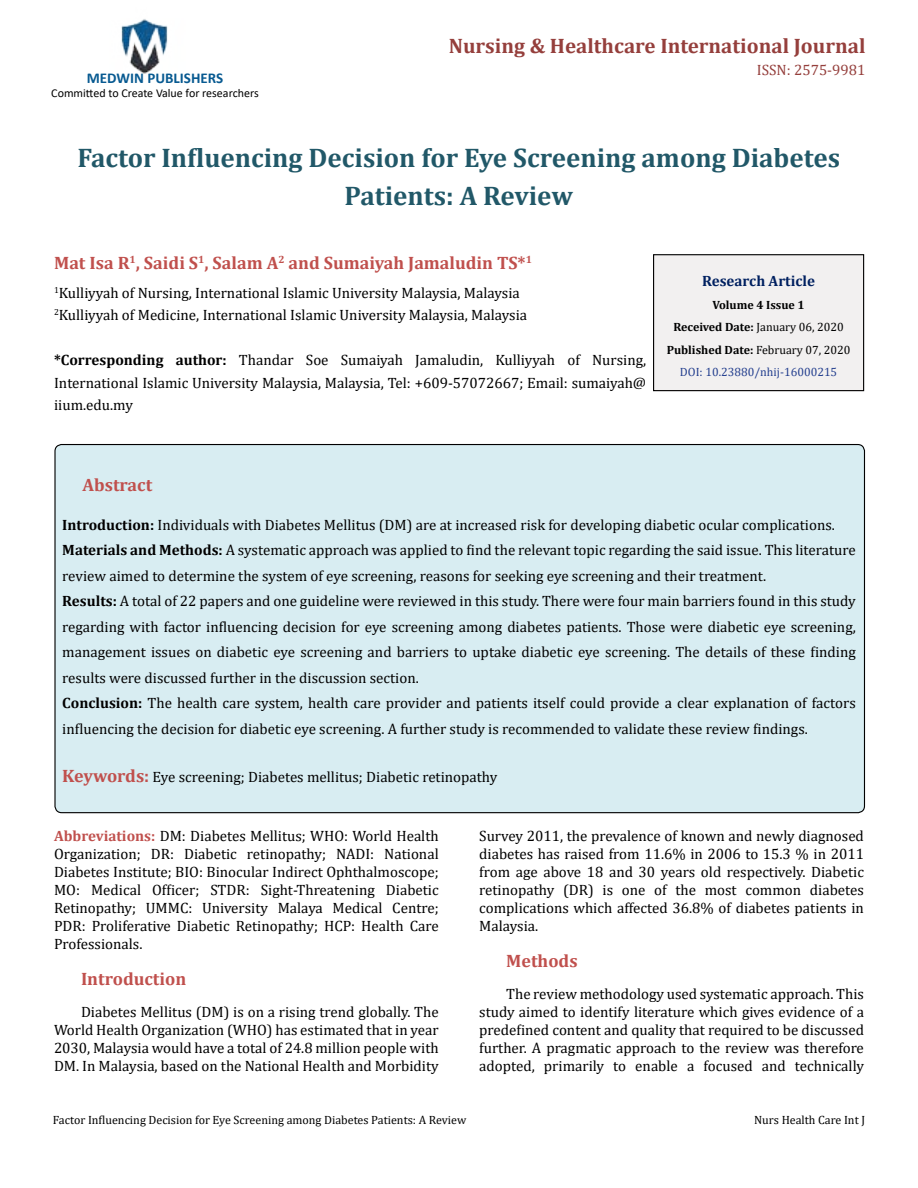
<style>
.page{position:relative;width:918px;height:1188px;background:#fff}
.page>*{position:absolute;margin:0;border:0;box-sizing:border-box;transform-origin:0 0}
.t1{font:700 27px/39px "Cambria";color:#215868;text-align:center}
.t2{font:700 21px "Cambria";color:#953f3c}
.t3{font:700 18px "Cambria";color:#c0504d}
.t4{font:15px/18px "Cambria";color:#010000;text-align:justify}
.t5{font:15px/18px "Cambria";color:#000;text-align:justify}
.t6{font:700 15px "Calibri";color:#085a91}
.t7{font:700 15px "Cambria";color:#002060}
.t8{font:15px "Cambria";color:#953f3c}
.t9{font:700 12px/22.5px "Cambria";color:#000;text-align:center}
.t10{font:12px "Cambria";color:#000}
.t11{font:12px "Calibri";color:#000}
.s1{font-weight:700}
.s2{font-weight:400}
.s3{font-weight:400;color:#25408f}
.s4{font-weight:700;font-size:18px;color:#c0504d}
.s5{font-weight:700;color:#c0504d}
</style>
<div class="page">
<img style="left:121px;top:19px;width:47px;height:55px">
<div style="left:654px;top:255px;width:210px;height:136px;background:#f2f0f0"></div>
<div style="left:653px;top:254px;width:211px;height:137px;border:1px solid #010000"></div>
<div style="left:55px;top:445px;width:809px;height:368px;background:#d8edf2;border-radius:7px"></div>
<p class="t6" style="left:87px;top:67px;width:138px">MEDWIN PUBLISHERS</p>
<p class="t11" style="left:51px;top:85px;width:209px">Committed to Create Value for researchers</p>
<h2 class="t2" style="left:449px;top:31px;width:418px">Nursing &amp; Healthcare International Journal</h2>
<p class="t8" style="left:757px;top:62px;width:110px">ISSN: 2575-9981</p>
<h1 class="t1" style="left:77px;top:137px;width:764px">Factor Influencing Decision for Eye Screening among Diabetes<br>Patients: A Review</h1>
<p class="t3" style="left:54px;top:250px;width:479px">Mat Isa R<sup>1</sup>, Saidi S<sup>1</sup>, Salam A<sup>2</sup> and Sumaiyah Jamaludin TS*<sup>1</sup></p>
<p class="t5" style="left:54px;top:281px;width:475px;line-height:22.5px"><sup>1</sup>Kulliyyah of Nursing, International Islamic University Malaysia, Malaysia<br><sup>2</sup>Kulliyyah of Medicine, International Islamic University Malaysia, Malaysia</p>
<p class="t5" style="left:54px;top:349px;width:594px;line-height:22.5px"><span class="s1">*Corresponding author:</span> Thandar Soe Sumaiyah Jamaludin, Kulliyyah of Nursing, International Islamic University Malaysia, Malaysia, Tel: +609-57072667; Email: sumaiyah@ iium.edu.my</p>
<p class="t7" style="left:702px;top:271px;width:114px">Research Article</p>
<p class="t9" style="left:667px;top:293px;width:185px">Volume 4 Issue 1<br>Received Date: <span class="s2">January 06, 2020<br></span>Published Date: <span class="s2">February 07, 2020<br></span><span class="s3">DOI: 10.23880/nhij-16000215</span></p>
<p class="t3" style="left:83px;top:472px;width:71px">Abstract</p>
<p class="t4" style="left:62px;top:512px;width:795px;line-height:25.5px;text-align:left"><span class="s1">Introduction:</span> Individuals with Diabetes Mellitus (DM) are at increased risk for developing diabetic ocular complications.<br><span class="s1">Materials and Methods:</span> A systematic approach was applied to find the relevant topic regarding the said issue. This literature review aimed to determine the system of eye screening, reasons for seeking eye screening and their treatment.<br><span class="s1">Results:</span> A total of 22 papers and one guideline were reviewed in this study. There were four main barriers found in this study regarding with factor influencing decision for eye screening among diabetes patients. Those were diabetic eye screening, management issues on diabetic eye screening and barriers to uptake diabetic eye screening. The details of these finding results were discussed further in the discussion section.<br><span class="s1">Conclusion:</span> The health care system, health care provider and patients itself could provide a clear explanation of factors influencing the decision for diabetic eye screening. A further study is recommended to validate these review findings.</p>
<p class="t5" style="left:62px;top:767px;width:437px"><span class="s4">Keywords:</span> Eye screening; Diabetes mellitus; Diabetic retinopathy</p>
<p class="t5" style="left:54px;top:827px;width:386px"><span class="s5">Abbreviations:</span> DM: Diabetes Mellitus; WHO: World Health Organization; DR: Diabetic retinopathy; NADI: National Diabetes Institute; BIO: Binocular Indirect Ophthalmoscope; MO: Medical Officer; STDR: Sight-Threatening Diabetic Retinopathy; UMMC: University Malaya Medical Centre; PDR: Proliferative Diabetic Retinopathy; HCP: Health Care Professionals.</p>
<p class="t3" style="left:81px;top:966px;width:107px">Introduction</p>
<p class="t4" style="left:54px;top:1002px;width:386px;text-indent:27px">Diabetes Mellitus (DM) is on a rising trend globally. The World Health Organization (WHO) has estimated that in year 2030, Malaysia would have a total of 24.8 million people with DM. In Malaysia, based on the National Health and Morbidity</p>
<p class="t4" style="left:479px;top:827px;width:386px">Survey 2011, the prevalence of known and newly diagnosed diabetes has raised from 11.6% in 2006 to 15.3 % in 2011 from age above 18 and 30 years old respectively. Diabetic retinopathy (DR) is one of the most common diabetes complications which affected 36.8% of diabetes patients in Malaysia.</p>
<p class="t3" style="left:506px;top:948px;width:73px">Methods</p>
<p class="t4" style="left:479px;top:984px;width:386px;text-indent:27px">The review methodology used systematic approach. This study aimed to identify literature which gives evidence of a predefined content and quality that required to be discussed further. A pragmatic approach to the review was therefore adopted, primarily to enable a focused and technically</p>
<p class="t10" style="left:53px;top:1113px;width:415px">Factor Influencing Decision for Eye Screening among Diabetes Patients: A Review</p>
<p class="t10" style="left:754px;top:1113px;width:112px">Nurs Health Care Int J</p>
</div>
